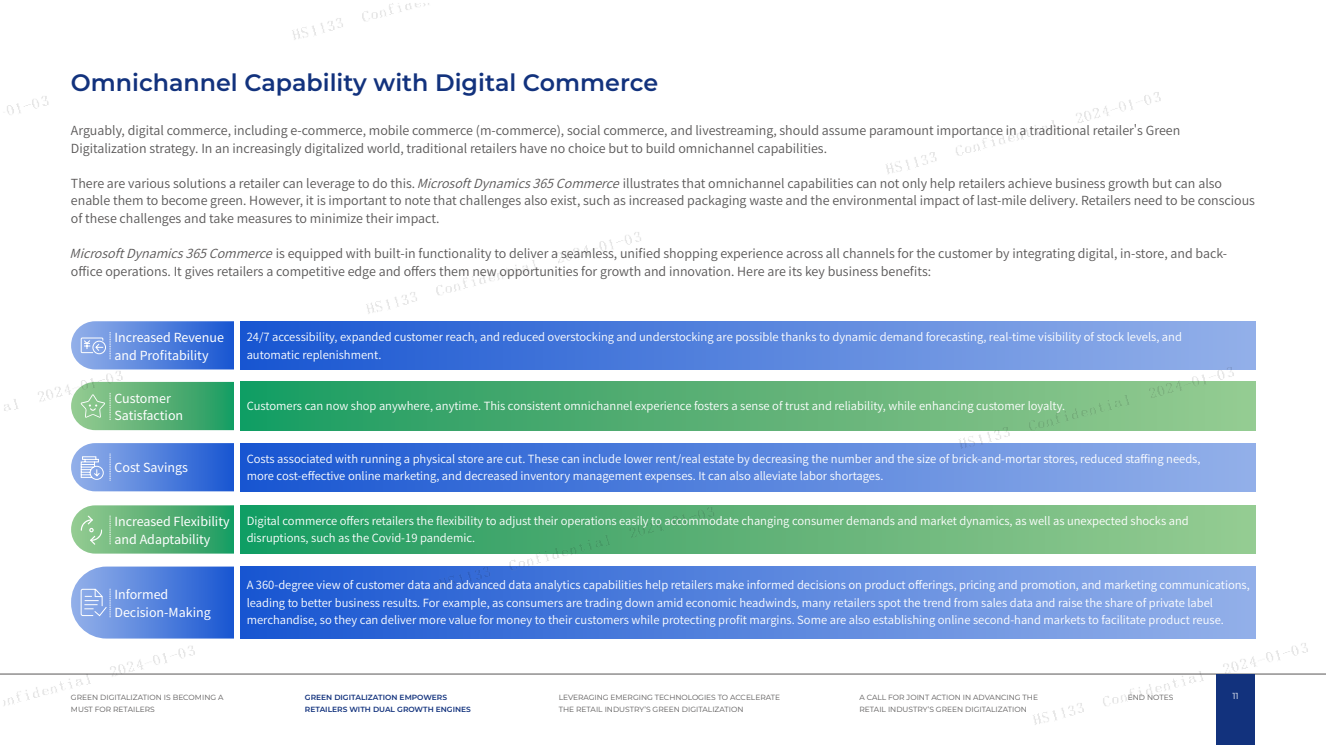
<style>
.page{position:relative;width:1326px;height:745px;background:#fff}
.page>*{position:absolute;margin:0;border:0;box-sizing:border-box;transform-origin:0 0}
.t1{font:600 23.75px "Montserrat";color:#12327d}
.t2{font:12.5px/17.5px "Source Han Sans CN";color:#595757}
.t3{font:12.5px/17.5px "Source Han Sans CN";color:#fff}
.t4{font:11.25px/17.5px "Source Han Sans CN";color:#fff}
.t5{font:8.75px "Montserrat";color:#fff}
.t6{font:7.5px/12.5px "Montserrat";color:#595757}
.t7{font:600 7.5px/12.5px "Montserrat";color:#12327d}
.s1{font-style:italic}
</style>
<div class="page">
<hr style="left:0;top:673px;width:1325px;height:1px;background:#595757">
<img style="left:0;top:3px;width:1324px;height:740px">
<h1 class="t1" style="left:71px;top:66px;width:588px">Omnichannel Capability with Digital Commerce</h1>
<p class="t2" style="left:71px;top:122px;width:1110px">Arguably, digital commerce, including e-commerce, mobile commerce (m-commerce), social commerce, and livestreaming, should assume paramount importance in a traditional retailer's Green<br>Digitalization strategy. In an increasingly digitalized world, traditional retailers have no choice but to build omnichannel capabilities.</p>
<p class="t2" style="left:71px;top:175px;width:1185px">There are various solutions a retailer can leverage to do this. <span class="s1">MicrosoftDynamics365Commerce</span>illustrates that omnichannel capabilities can not only help retailers achieve business growth but can also enable them to become green. However, it is important to note that challenges also exist, such as increased packaging waste and the environmental impact of last-mile delivery. Retailers need to be conscious of these challenges and take measures to minimize their impact.</p>
<p class="t2" style="left:70px;top:245px;width:1158px"><span class="s1">MicrosoftDynamics365Commerce</span>is equipped with built-in functionality to deliver a seamless, unified shopping experience across all channels for the customer by integrating digital, in-store, and back&shy;office operations. It gives retailers a competitive edge and offers them new opportunities for growth and innovation. Here are its key business benefits:</p>
<p class="t3" style="left:114px;top:329px;width:111px">Increased Revenue and Profitability</p>
<p class="t3" style="left:114px;top:389px;width:70px">Customer<br>Satisfaction</p>
<p class="t3" style="left:114px;top:458px;width:75px">Cost Savings</p>
<p class="t3" style="left:114px;top:512px;width:117px">Increased Flexibility and Adaptability</p>
<p class="t3" style="left:114px;top:585px;width:98px">Informed<br>Decision-Making</p>
<p class="t4" style="left:247px;top:328px;width:936px">24/7 accessibility, expanded customer reach, and reduced overstocking and understocking are possible thanks to dynamic demand forecasting, real-time visibility of stock levels, and automatic replenishment.</p>
<p class="t4" style="left:247px;top:397px;width:819px">Customers can now shop anywhere, anytime. This consistent omnichannel experience fosters a sense of trust and reliability, while enhancing customer loyalty.</p>
<p class="t4" style="left:247px;top:450px;width:955px">Costs associated with running a physical store are cut. These can include lower rent/real estate by decreasing the number and the size of brick-and-mortar stores, reduced staffing needs, more cost-effective online marketing, and decreased inventory management expenses. It can also alleviate labor shortages.</p>
<p class="t4" style="left:247px;top:511px;width:943px">Digital commerce offers retailers the flexibility to adjust their operations easily to accommodate changing consumer demands and market dynamics, as well as unexpected shocks and disruptions, such as the Covid-19 pandemic.</p>
<p class="t4" style="left:247px;top:576px;width:1004px">A 360-degree view of customer data and advanced data analytics capabilities help retailers make informed decisions on product offerings, pricing and promotion, and marketing communications, leading to better business results. For example, as consumers are trading down amid economic headwinds, many retailers spot the trend from sales data and raise the share of private label merchandise, so they can deliver more value for money to their customers while protecting profit margins. Some are also establishing online second-hand markets to facilitate product reuse.</p>
<p class="t6" style="left:71px;top:690px;width:154px">GREEN DIGITALIZATION IS BECOMING A</p>
<p class="t5" style="left:1232px;top:689px;width:8px">11</p>
<p class="t6" style="left:71px;top:702px;width:85px">MUST FOR RETAILERS</p>
<p class="t7" style="left:305px;top:690px;width:167px">GREEN DIGITALIZATION EMPOWERS<br>RETAILERS WITH DUAL GROWTH ENGINES</p>
<p class="t6" style="left:558px;top:690px;width:223px">LEVERAGING EMERGING TECHNOLOGIES TO ACCELERATE<br>THE RETAIL INDUSTRY’S GREEN DIGITALIZATION</p>
<p class="t6" style="left:859px;top:690px;width:180px">A CALL FOR JOINT ACTION IN ADVANCING THE<br>RETAIL INDUSTRY’S GREEN DIGITALIZATION</p>
<p class="t6" style="left:1127px;top:690px;width:47px">END NOTES</p>
</div>
